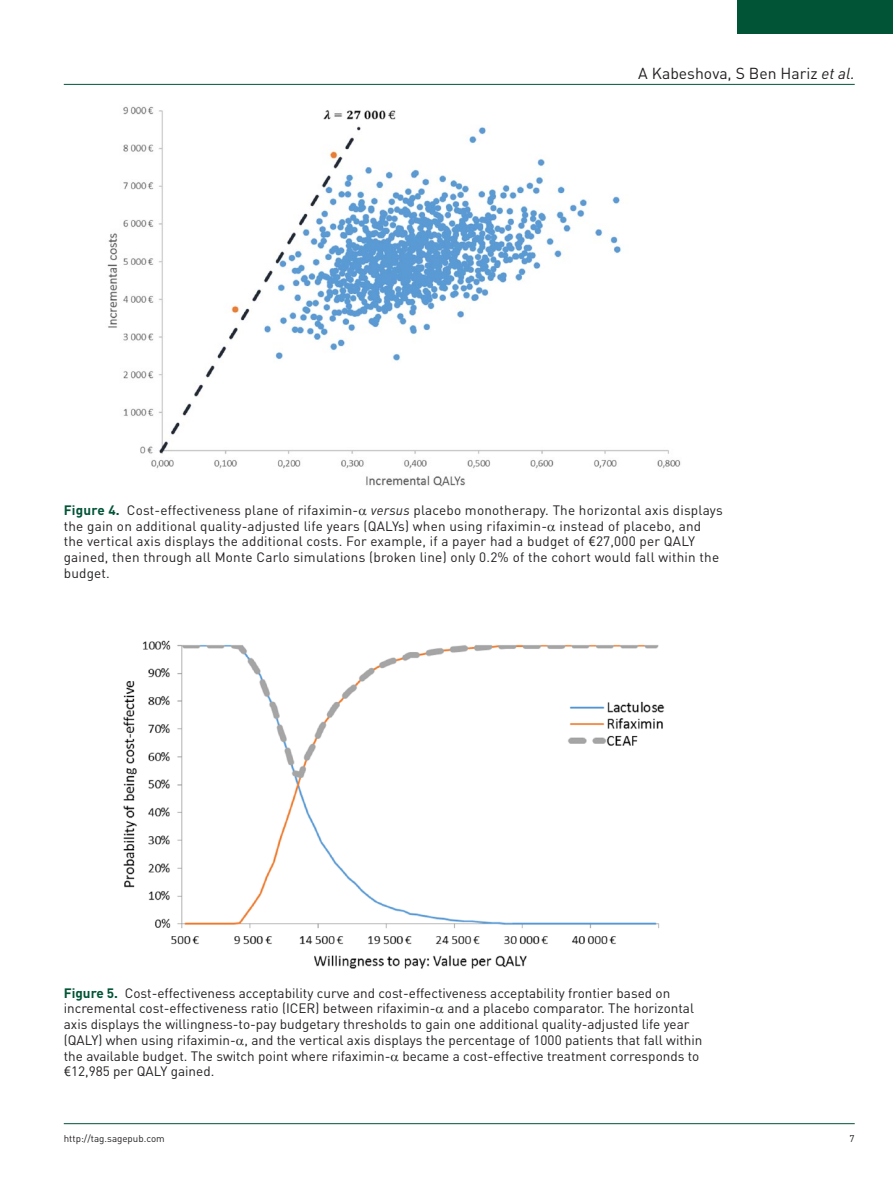
<style>
.page{position:relative;width:893px;height:1191px;background:#fff}
.page>*{position:absolute;margin:0;border:0;box-sizing:border-box;transform-origin:0 0}
.t1{font:15.75px "DIN";color:#231f20}
.t2{font:13.5px/15.8px "DIN";color:#231f20}
.t3{font:9.75px "DIN";color:#231f20}
.s1{font-style:italic}
.s2{font-weight:700;color:#015436}
.s3{font-family:"Segoe UI"}
</style>
<div class="page">
<hr style="left:64px;top:84px;width:791px;height:1px;background:#015436">
<hr style="left:64px;top:1123px;width:791px;height:1px;background:#015436">
<div style="left:738px;top:0;width:155px;height:34px;background:#015436"></div>
<img style="left:107px;top:106px;width:574px;height:381px">
<img style="left:123px;top:640px;width:542px;height:329px">
<p class="t1" style="left:638px;top:63px;width:218px">A Kabeshova, S Ben Hariz <span class="s1">et al.</span></p>
<p class="t2" style="left:64px;top:502px;width:661px"><span class="s2">Figure 4.</span> Cost-effectiveness plane of rifaximin- <span class="s1">versus</span> placebo monotherapy. The horizontal axis displays the gain on additional quality-adjusted life years (QALYs) when using rifaximin- instead of placebo, and the vertical axis displays the additional costs. For example, if a payer had a budget of <span class="s3">€</span>27,000 per QALY gained, then through all Monte Carlo simulations (broken line) only 0.2% of the cohort would fall within the budget.</p>
<p class="t2" style="left:64px;top:984px;width:640px"><span class="s2">Figure 5.</span> Cost-effectiveness acceptability curve and cost-effectiveness acceptability frontier based on incremental cost-effectiveness ratio (ICER) between rifaximin- and a placebo comparator. The horizontal axis displays the willingness-to-pay budgetary thresholds to gain one additional quality-adjusted life year (QALY) when using rifaximin- , and the vertical axis displays the percentage of 1000 patients that fall within the available budget. The switch point where rifaximin- became a cost-effective treatment corresponds to <span class="s3">€</span>12,985 per QALY gained.</p>
<p class="t3" style="left:64px;top:1132px;width:103px">http://tag.sagepub.com</p>
<p class="t3" style="left:850px;top:1132px;width:7px">7</p>
</div>
